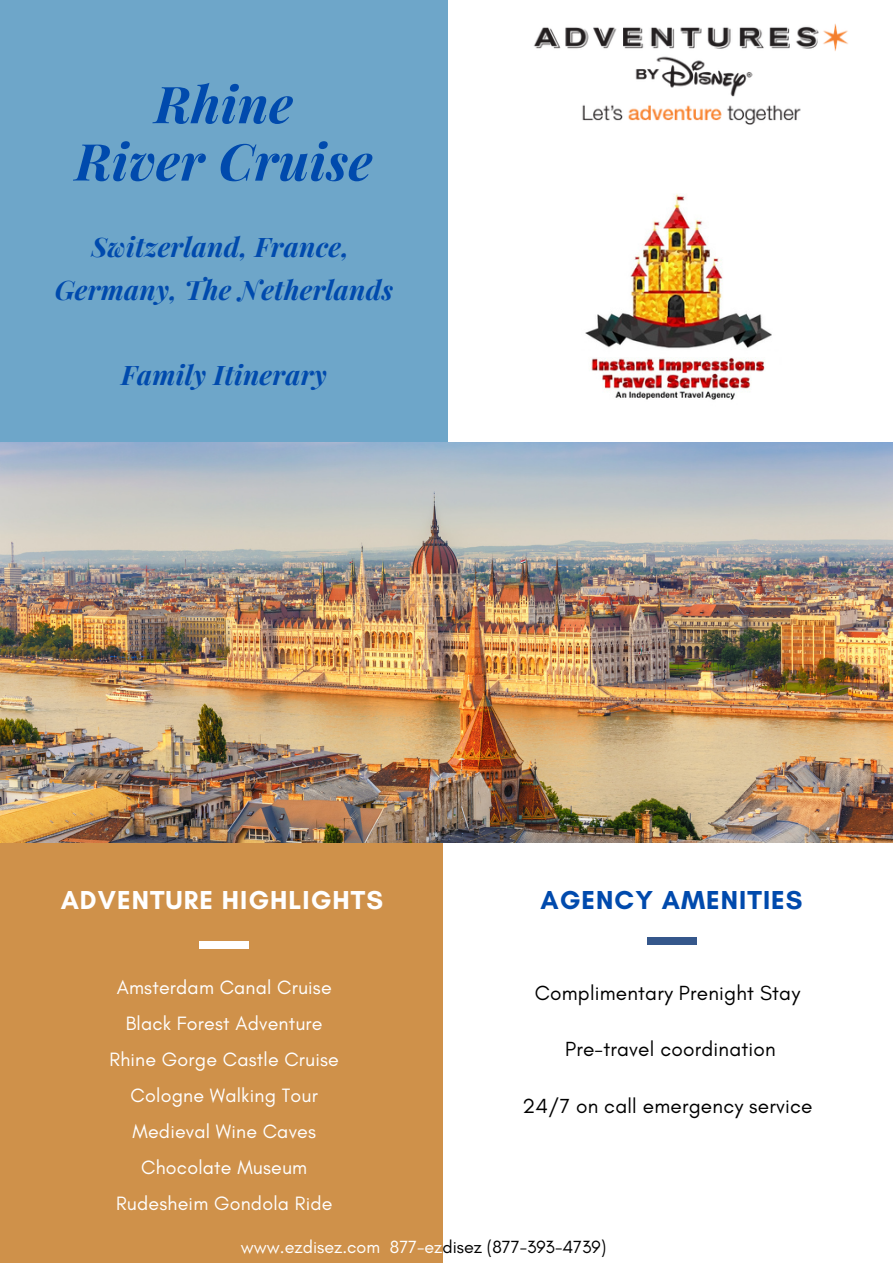
<style>
.page{position:relative;width:893px;height:1264px;background:#fff}
.page>*{position:absolute;margin:0;border:0;box-sizing:border-box;transform-origin:0 0}
.t1{font:italic 700 51px "Playfair Display";letter-spacing:.01em;color:#004aad}
.t2{font:italic 700 27px "Playfair Display";letter-spacing:.01em;color:#004aad}
.t3{font:700 26.4px "Glacial Indifference";letter-spacing:.04em;color:#fff}
.t4{font:700 26.4px "Glacial Indifference";letter-spacing:.04em;color:#004aad}
.t5{font:20.85px "Glacial Indifference";letter-spacing:.01em;color:#000}
.t6{font:19.65px "Glacial Indifference";letter-spacing:.01em;color:#fff}
.t7{font:18px "Glacial Indifference";color:#fff}
.s1{color:#000}
</style>
<div class="page">
<div style="left:0;top:842px;width:443px;height:420px;background:#cf914a"></div>
<div style="left:646px;top:938px;width:50px;height:6px;background:#35578b"></div>
<div style="left:199px;top:941px;width:50px;height:7px;background:#fff"></div>
<img style="left:447px;top:0;width:401px;height:146px">
<div style="left:0;top:0;width:447px;height:449px;background:#6ea6c9"></div>
<img style="left:585px;top:194px;width:187px;height:206px">
<img style="left:0;top:442px;width:892px;height:400px">
<p class="t1" style="left:154px;top:68px;width:140px">Rhine</p>
<p class="t1" style="left:75px;top:125px;width:299px">River Cruise</p>
<p class="t2" style="left:91px;top:228px;width:259px">Switzerland, France,</p>
<p class="t2" style="left:55px;top:270px;width:340px">Germany, The Netherlands</p>
<p class="t2" style="left:121px;top:356px;width:207px">Family Itinerary</p>
<p class="t3" style="left:61px;top:884px;width:324px">ADVENTURE HIGHLIGHTS</p>
<p class="t4" style="left:540px;top:884px;width:263px">AGENCY AMENITIES</p>
<p class="t6" style="left:117px;top:975px;width:216px">Amsterdam Canal Cruise</p>
<p class="t6" style="left:126px;top:1011px;width:198px">Black Forest Adventure</p>
<p class="t6" style="left:109px;top:1047px;width:231px">Rhine Gorge Castle Cruise</p>
<p class="t6" style="left:131px;top:1083px;width:189px">Cologne Walking Tour</p>
<p class="t6" style="left:132px;top:1119px;width:185px">Medieval Wine Caves</p>
<p class="t6" style="left:141px;top:1155px;width:168px">Chocolate Museum</p>
<p class="t6" style="left:116px;top:1191px;width:218px">Rudesheim Gondola Ride</p>
<p class="t7" style="left:241px;top:1235px;width:367px">www.ezdisez.com 877-ez<span class="s1">disez (877-393-4739)</span></p>
<p class="t5" style="left:534px;top:980px;width:267px">Complimentary Prenight Stay</p>
<p class="t5" style="left:565px;top:1036px;width:212px">Pre-travel coordination</p>
<p class="t5" style="left:522px;top:1092px;width:291px">24/7 on call emergency service</p>
</div>
